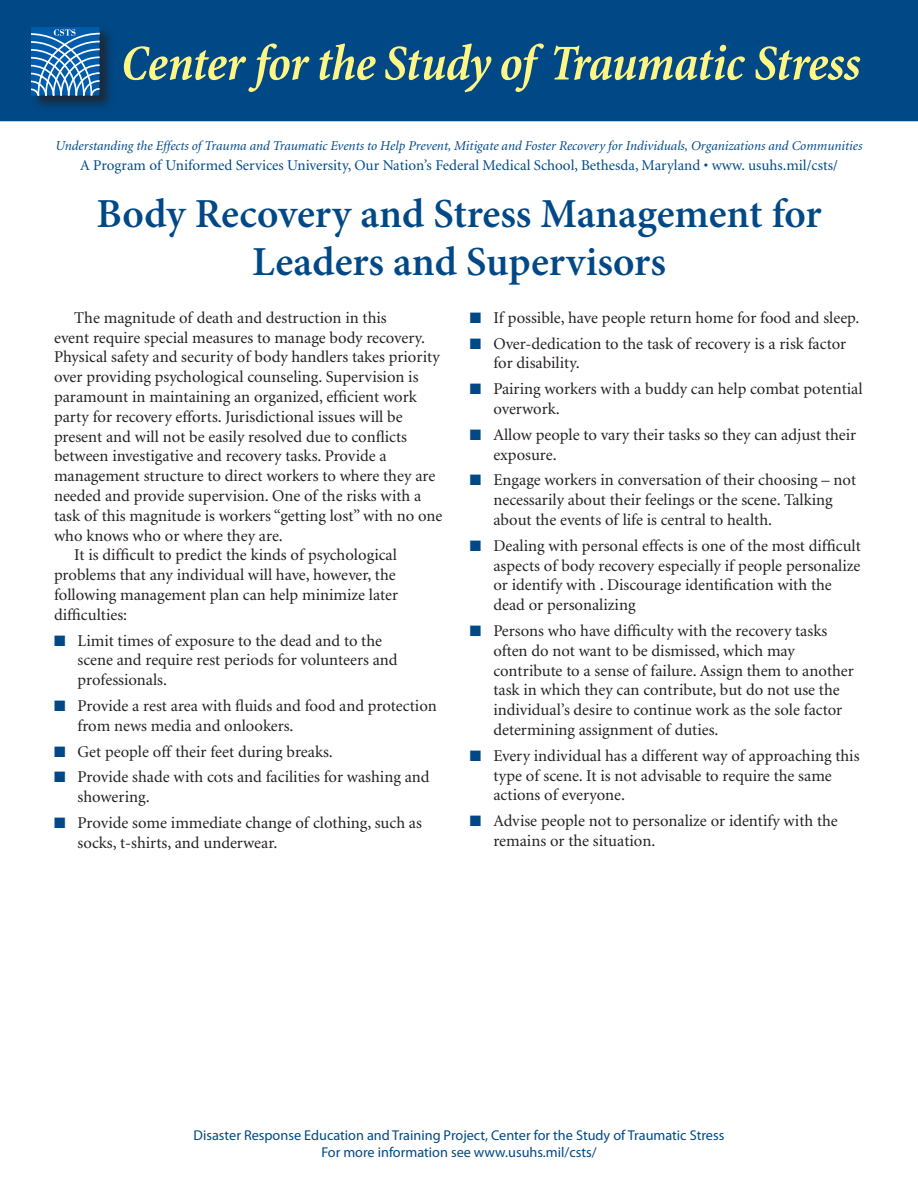
<style>
.page{position:relative;width:918px;height:1188px;background:#fff}
.page>*{position:absolute;margin:0;border:0;box-sizing:border-box;transform-origin:0 0}
.t1{font:italic 700 condensed 51px "Minion";letter-spacing:-.02em;color:#fff685}
.t2{font:600 41.25px/48px "Minion Pro";color:#004886;text-align:center}
.t3{font:16.5px/19.8px "Minion";color:#231f20}
.t4{font:15px "Minion";color:#004886}
.t5{font:14.25px/17.1px "Myriad Pro";color:#004886;text-align:center}
.t6{font:italic 13.5px "Minion";color:#004886}
.s1{color:#004886}
</style>
<div class="page">
<div style="left:0;top:0;width:918px;height:121px;background:#004886"></div>
<div style="left:29px;top:25px;width:88px;height:88px;background:#231f20;opacity:.75"></div>
<div style="left:31px;top:27px;width:68px;height:68px;border:1px solid #015bab"></div>
<svg style="left:31px;top:29px;width:68px;height:66px"></svg>
<h1 class="t1" style="left:121px;top:36px;width:741px">Center for the Study of Traumatic Stress</h1>
<p class="t6" style="left:56px;top:139px;width:808px">Understanding the Effects of Trauma and Traumatic Events to Help Prevent, Mitigate and Foster Recovery for Individuals, Organizations and Communities</p>
<p class="t4" style="left:80px;top:158px;width:759px">A Program of Uniformed Services University, Our Nation’s Federal Medical School, Bethesda, Maryland • www. usuhs.mil/csts/</p>
<h2 class="t2" style="left:96px;top:192px;width:727px">Body Recovery and Stress Management for<br>Leaders and Supervisors</h2>
<p class="t3" style="left:74px;top:308px;width:314px">The magnitude of death and destruction in this</p>
<p class="t3" style="left:54px;top:328px;width:373px">event require special measures to manage body recovery.</p>
<p class="t3" style="left:54px;top:348px;width:387px">Physical safety and security of body handlers takes priority</p>
<p class="t3" style="left:54px;top:368px;width:366px">over providing psychological counseling. Supervision is</p>
<p class="t3" style="left:54px;top:388px;width:364px">paramount in maintaining an organized, efficient work</p>
<p class="t3" style="left:54px;top:407px;width:350px">party for recovery efforts. Jurisdictional issues will be</p>
<p class="t3" style="left:54px;top:427px;width:355px">present and will not be easily resolved due to conflicts</p>
<p class="t3" style="left:54px;top:447px;width:334px">between investigative and recovery tasks. Provide a</p>
<p class="t3" style="left:54px;top:467px;width:383px">management structure to direct workers to where they are</p>
<p class="t3" style="left:54px;top:487px;width:369px">needed and provide supervision. One of the risks with a</p>
<p class="t3" style="left:54px;top:506px;width:390px">task of this magnitude is workers “getting lost” with no one</p>
<p class="t3" style="left:54px;top:526px;width:230px">who knows who or where they are.</p>
<p class="t3" style="left:74px;top:546px;width:324px">It is difficult to predict the kinds of psychological</p>
<p class="t3" style="left:54px;top:566px;width:343px">problems that any individual will have, however, the</p>
<p class="t3" style="left:54px;top:586px;width:346px">following management plan can help minimize later</p>
<p class="t3" style="left:54px;top:605px;width:75px">difficulties:</p>
<p class="t3" style="left:78px;top:631px;width:322px;text-indent:-24px"><span class="s1">■</span> Limit times of exposure to the dead and to the scene and require rest periods for volunteers and professionals.</p>
<p class="t3" style="left:78px;top:697px;width:361px;text-indent:-24px"><span class="s1">■</span> Provide a rest area with fluids and food and protection from news media and onlookers.</p>
<p class="t3" style="left:54px;top:742px;width:280px"><span class="s1">■</span> Get people off their feet during breaks.</p>
<p class="t3" style="left:78px;top:768px;width:353px;text-indent:-24px"><span class="s1">■</span> Provide shade with cots and facilities for washing and showering.</p>
<p class="t3" style="left:78px;top:814px;width:346px;text-indent:-24px"><span class="s1">■</span> Provide some immediate change of clothing, such as socks, t-shirts, and underwear.</p>
<p class="t3" style="left:470px;top:308px;width:391px"><span class="s1">■</span> If possible, have people return home for food and sleep.</p>
<p class="t3" style="left:493px;top:334px;width:354px;text-indent:-24px"><span class="s1">■</span> Over-dedication to the task of recovery is a risk factor for disability.</p>
<p class="t3" style="left:493px;top:380px;width:371px;text-indent:-24px"><span class="s1">■</span> Pairing workers with a buddy can help combat potential overwork.</p>
<p class="t3" style="left:493px;top:425px;width:364px;text-indent:-24px"><span class="s1">■</span> Allow people to vary their tasks so they can adjust their exposure.</p>
<p class="t3" style="left:493px;top:471px;width:364px;text-indent:-24px"><span class="s1">■</span> Engage workers in conversation of their choosing – not necessarily about their feelings or the scene. Talking about the events of life is central to health.</p>
<p class="t3" style="left:493px;top:536px;width:369px;text-indent:-24px"><span class="s1">■</span> Dealing with personal effects is one of the most difficult aspects of body recovery especially if people personalize or identify with . Discourage identification with the dead or personalizing</p>
<p class="t3" style="left:493px;top:622px;width:362px;text-indent:-24px"><span class="s1">■</span> Persons who have difficulty with the recovery tasks often do not want to be dismissed, which may contribute to a sense of failure. Assign them to another task in which they can contribute, but do not use the individual’s desire to continue work as the sole factor determining assignment of duties.</p>
<p class="t3" style="left:493px;top:746px;width:368px;text-indent:-24px"><span class="s1">■</span> Every individual has a different way of approaching this type of scene. It is not advisable to require the same actions of everyone.</p>
<p class="t3" style="left:493px;top:812px;width:346px;text-indent:-24px"><span class="s1">■</span> Advise people not to personalize or identify with the remains or the situation.</p>
<p class="t5" style="left:194px;top:1127px;width:532px">Disaster Response Education and Training Project, Center for the Study of Traumatic Stress<br>For more information see www.usuhs.mil/csts/</p>
</div>
